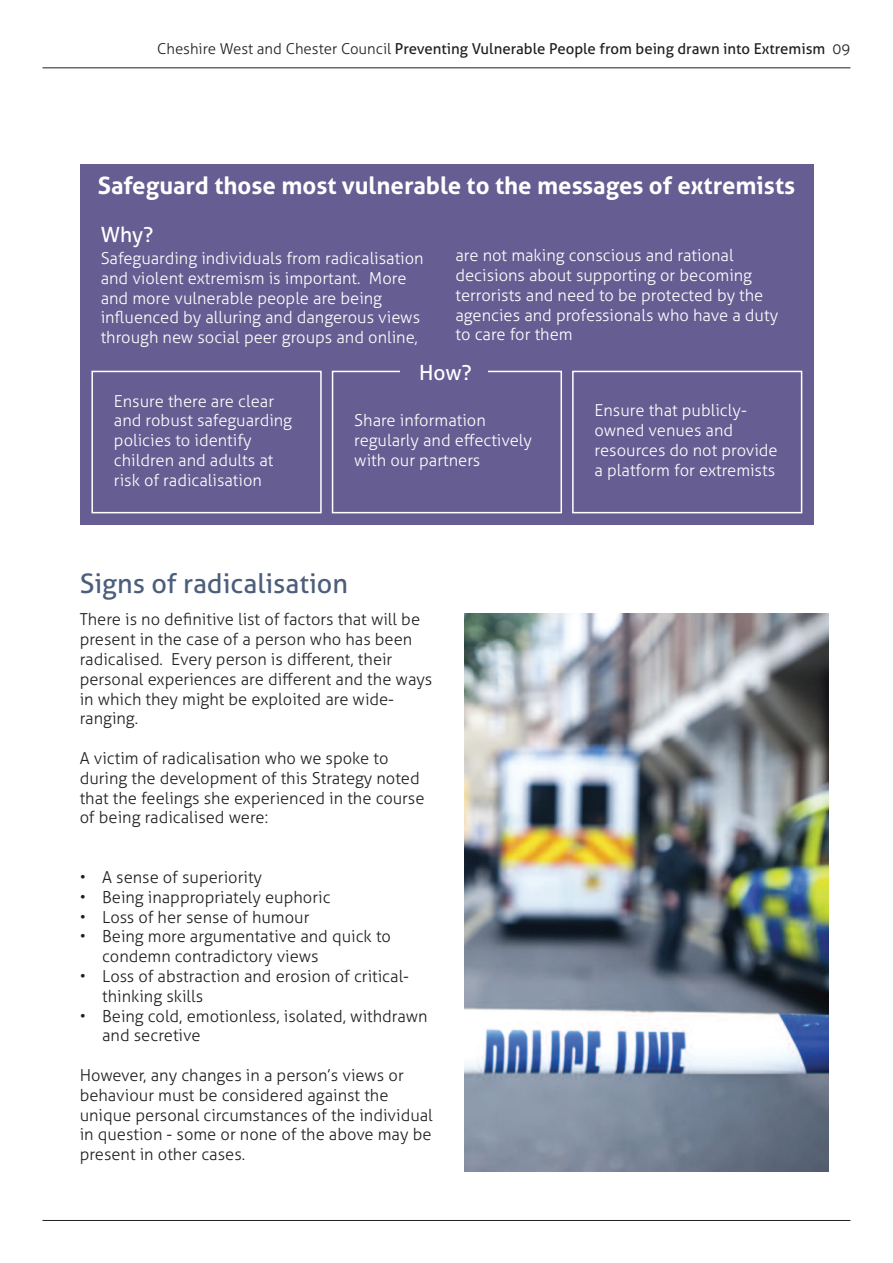
<style>
.page{position:relative;width:893px;height:1263px;background:#fff}
.page>*{position:absolute;margin:0;border:0;box-sizing:border-box;transform-origin:0 0}
.t1{font:27px "Aller";color:#4b5e7b}
.t2{font:700 24px "Aller";color:#fff}
.t3{font:21px "Aller";color:#fff}
.t4{font:300 16.5px/19.8px "Aller";color:#231f20}
.t5{font:300 16.5px/19.8px "Aller";color:#fff}
.t6{font:15px "Aller";color:#231f20}
.s1{font-weight:300}
</style>
<div class="page">
<hr style="left:43px;top:67px;width:807px;height:1px;background:#231f20">
<hr style="left:43px;top:1220px;width:807px;height:1px;background:#231f20">
<div style="left:80px;top:164px;width:733px;height:361px;background:#665e92"></div>
<div style="left:91px;top:371px;width:231px;height:142px;border:2px solid #fff"></div>
<div style="left:332px;top:371px;width:230px;height:142px;border:2px solid #fff"></div>
<div style="left:572px;top:371px;width:230px;height:142px;border:2px solid #fff"></div>
<div style="left:400px;top:359px;width:87px;height:33px;background:#665e92"></div>
<img style="left:464px;top:613px;width:365px;height:559px">
<p class="t6" style="left:157px;top:39px;width:695px"><span class="s1">Cheshire West and Chester Council</span> Preventing Vulnerable People from being drawn into Extremism <span class="s1">09</span></p>
<h2 class="t2" style="left:98px;top:170px;width:699px">Safeguard those most vulnerable to the messages of extremists</h2>
<p class="t3" style="left:101px;top:222px;width:54px">Why?</p>
<p class="t5" style="left:101px;top:248px;width:325px">Safeguarding individuals from radicalisation and violent extremism is important. More and more vulnerable people are being influenced by alluring and dangerous views through new social peer groups and online,</p>
<p class="t5" style="left:455px;top:245px;width:324px">are not making conscious and rational decisions about supporting or becoming terrorists and need to be protected by the agencies and professionals who have a duty to care for them</p>
<p class="t5" style="left:114px;top:391px;width:180px">Ensure there are clear and robust safeguarding policies to identify children and adults at risk of radicalisation</p>
<p class="t3" style="left:419px;top:360px;width:54px">How?</p>
<p class="t5" style="left:354px;top:411px;width:179px">Share information regularly and effectively with our partners</p>
<p class="t5" style="left:595px;top:401px;width:185px">Ensure that publicly&shy;owned venues and resources do not provide a platform for extremists</p>
<h1 class="t1" style="left:80px;top:567px;width:270px">Signs of radicalisation</h1>
<p class="t4" style="left:80px;top:610px;width:354px">There is no definitive list of factors that will be present in the case of a person who has been radicalised. Every person is different, their personal experiences are different and the ways in which they might be exploited are wide&shy;ranging.</p>
<p class="t4" style="left:80px;top:748px;width:346px">A victim of radicalisation who we spoke to during the development of this Strategy noted that the feelings she experienced in the course of being radicalised were:</p>
<p class="t4" style="left:80px;top:867px;width:184px">• A sense of superiority</p>
<p class="t4" style="left:80px;top:887px;width:252px">• Being inappropriately euphoric</p>
<p class="t4" style="left:80px;top:907px;width:231px">• Loss of her sense of humour</p>
<p class="t4" style="left:102px;top:926px;width:290px;text-indent:-22px">• Being more argumentative and quick to condemn contradictory views</p>
<p class="t4" style="left:102px;top:966px;width:308px;text-indent:-22px">• Loss of abstraction and erosion of critical&shy;thinking skills</p>
<p class="t4" style="left:102px;top:1006px;width:327px;text-indent:-22px">• Being cold, emotionless, isolated, withdrawn and secretive</p>
<p class="t4" style="left:80px;top:1065px;width:355px">However, any changes in a person’s views or behaviour must be considered against the unique personal circumstances of the individual in question - some or none of the above may be present in other cases.</p>
</div>
